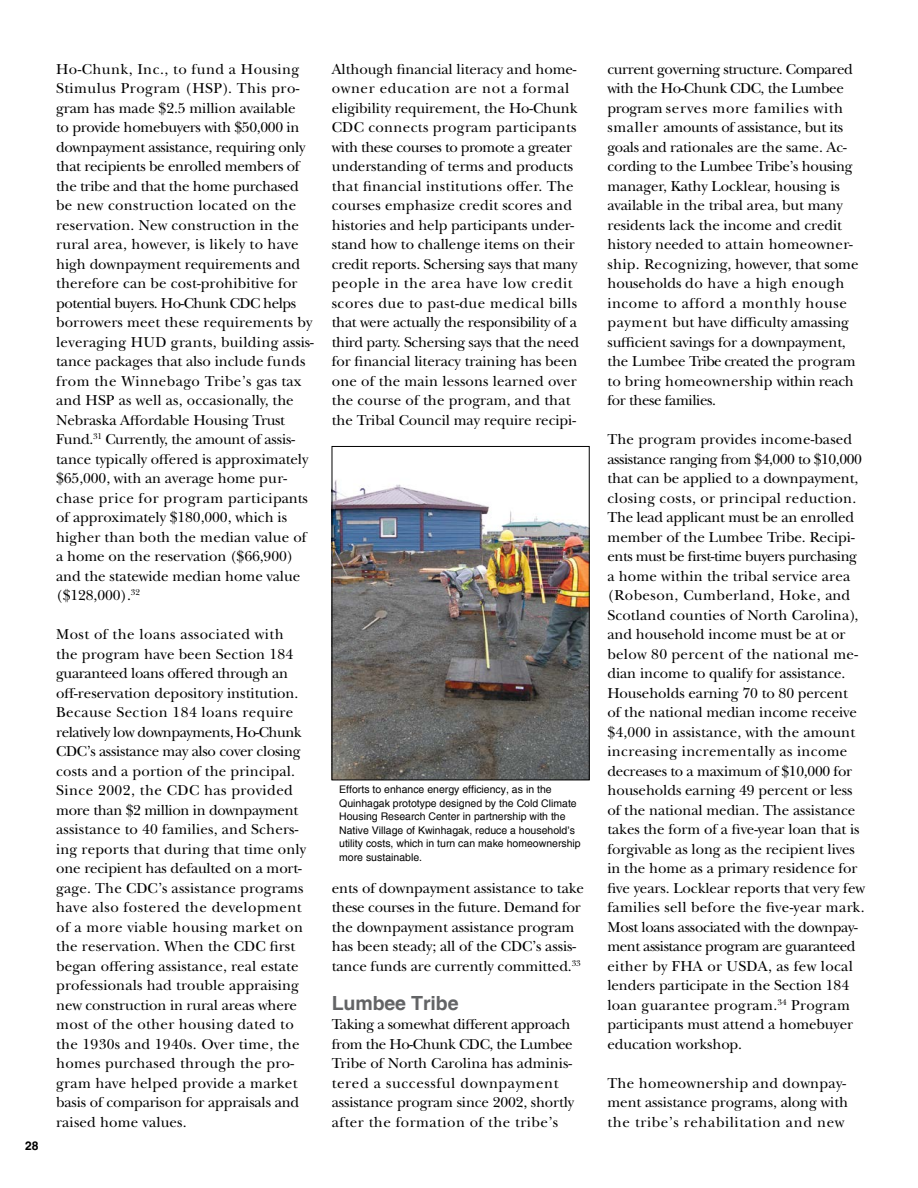
<style>
.page{position:relative;width:918px;height:1188px;background:#fff}
.page>*{position:absolute;margin:0;border:0;box-sizing:border-box;transform-origin:0 0}
.Subheads{font:700 19.5px "Helvetica";letter-spacing:-.005em;color:#636466}
.Body_Text{font:15px/19.5px "New Baskerville ITC Std";letter-spacing:-.005em;color:#000}
.Body_Text-2{font:15px/19.5px "New Baskerville ITC Std";letter-spacing:.02em;color:#000}
.t1{font:700 12px "Helvetica";color:#000}
.captions{font:10.5px/13.5px "Helvetica";color:#000}
</style>
<div class="page">
<img style="left:334px;top:480px;width:253px;height:298px">
<div style="left:332px;top:446px;width:257px;height:334px;border:1px solid #000"></div>
<p class="t1" style="left:25px;top:1138px;width:15px">28</p>
<p class="Body_Text" style="left:56px;top:59px;width:259px">Ho-Chunk, Inc., to fund a Housing Stimulus Program (HSP). This pro&shy;gram has made $2.5 million available<br>to provide homebuyers with $50,000 in downpayment assistance, requiring only that recipients be enrolled members of the tribe and that the home purchased be new construction located on the reservation. New construction in the rural area, however, is likely to have high downpayment requirements and therefore can be cost-prohibitive for potential buyers. Ho-Chunk CDC helps borrowers meet these requirements by leveraging HUD grants, building assis&shy;tance packages that also include funds from the Winnebago Tribe’s gas tax and HSP as well as, occasionally, the Nebraska Affordable Housing Trust Fund.<sup>31</sup> Currently, the amount of assis&shy;tance typically offered is approximately $65,000, with an average home pur&shy;chase price for program participants of approximately $180,000, which is higher than both the median value of a home on the reservation ($66,900) and the statewide median home value ($128,000).<sup>32</sup></p>
<p class="Body_Text" style="left:56px;top:625px;width:252px">Most of the loans associated with the program have been Section 184 guaranteed loans offered through an off-reservation depository institution.<br>Because Section 184 loans require relatively low downpayments, Ho-Chunk CDC’s assistance may also cover closing costs and a portion of the principal.<br>Since 2002, the CDC has provided more than $2 million in downpayment assistance to 40 families, and Schers&shy;ing reports that during that time only one recipient has defaulted on a mort&shy;gage. The CDC’s assistance programs have also fostered the development of a more viable housing market on the reservation. When the CDC first began offering assistance, real estate professionals had trouble appraising new construction in rural areas where most of the other housing dated to the 1930s and 1940s. Over time, the homes purchased through the pro&shy;gram have helped provide a market basis of comparison for appraisals and raised home values.</p>
<p class="Body_Text" style="left:332px;top:59px;width:249px">Although financial literacy and home&shy;owner education are not a formal eligibility requirement, the Ho-Chunk CDC connects program participants with these courses to promote a greater understanding of terms and products that financial institutions offer. The courses emphasize credit scores and histories and help participants under&shy;stand how to challenge items on their credit reports. Schersing says that many people in the area have low credit scores due to past-due medical bills that were actually the responsibility of a third party. Schersing says that the need for financial literacy training has been one of the main lessons learned over the course of the program, and that the Tribal Council may require recipi-</p>
<p class="captions" style="left:339px;top:783px;width:243px">Efforts to enhance energy efficiency, as in the Quinhagak prototype designed by the Cold Climate Housing Research Center in partnership with the Native Village of Kwinhagak, reduce a household’s utility costs, which in turn can make homeownership more sustainable.</p>
<p class="Body_Text" style="left:332px;top:878px;width:254px">ents of downpayment assistance to take these courses in the future. Demand for the downpayment assistance program has been steady; all of the CDC’s assis&shy;tance funds are currently committed.<sup>33</sup></p>
<p class="Subheads" style="left:332px;top:991px;width:128px">Lumbee Tribe</p>
<p class="Body_Text" style="left:332px;top:1015px;width:244px">Taking a somewhat different approach from the Ho-Chunk CDC, the Lumbee Tribe of North Carolina has adminis&shy;tered a successful downpayment assistance program since 2002, shortly after the formation of the tribe’s</p>
<p class="Body_Text" style="left:607px;top:59px;width:253px">current governing structure. Compared with the Ho-Chunk CDC, the Lumbee program serves more families with smaller amounts of assistance, but its goals and rationales are the same. Ac&shy;cording to the Lumbee Tribe’s housing manager, Kathy Locklear, housing is available in the tribal area, but many residents lack the income and credit history needed to attain homeowner&shy;ship. Recognizing, however, that some households do have a high enough income to afford a monthly house payment but have difficulty amassing sufficient savings for a downpayment, the Lumbee Tribe created the program to bring homeownership within reach for these families.</p>
<p class="Body_Text" style="left:607px;top:430px;width:259px">The program provides income-based assistance ranging from $4,000 to $10,000 that can be applied to a downpayment, closing costs, or principal reduction.<br>The lead applicant must be an enrolled member of the Lumbee Tribe. Recipi&shy;ents must be first-time buyers purchasing a home within the tribal service area (Robeson, Cumberland, Hoke, and Scotland counties of North Carolina), and household income must be at or below 80 percent of the national me&shy;dian income to qualify for assistance.<br>Households earning 70 to 80 percent<br>of the national median income receive $4,000 in assistance, with the amount increasing incrementally as income decreases to a maximum of $10,000 for households earning 49 percent or less of the national median. The assistance takes the form of a five-year loan that is forgivable as long as the recipient lives in the home as a primary residence for five years. Locklear reports that very few families sell before the five-year mark.<br>Most loans associated with the downpay&shy;ment assistance program are guaranteed either by FHA or USDA, as few local lenders participate in the Section 184 loan guarantee program.<sup>34</sup> Program participants must attend a homebuyer education workshop.</p>
<p class="Body_Text-2" style="left:607px;top:1073px;width:242px">The homeownership and downpay&shy;ment assistance programs, along with the tribe’s rehabilitation and new</p>
</div>
